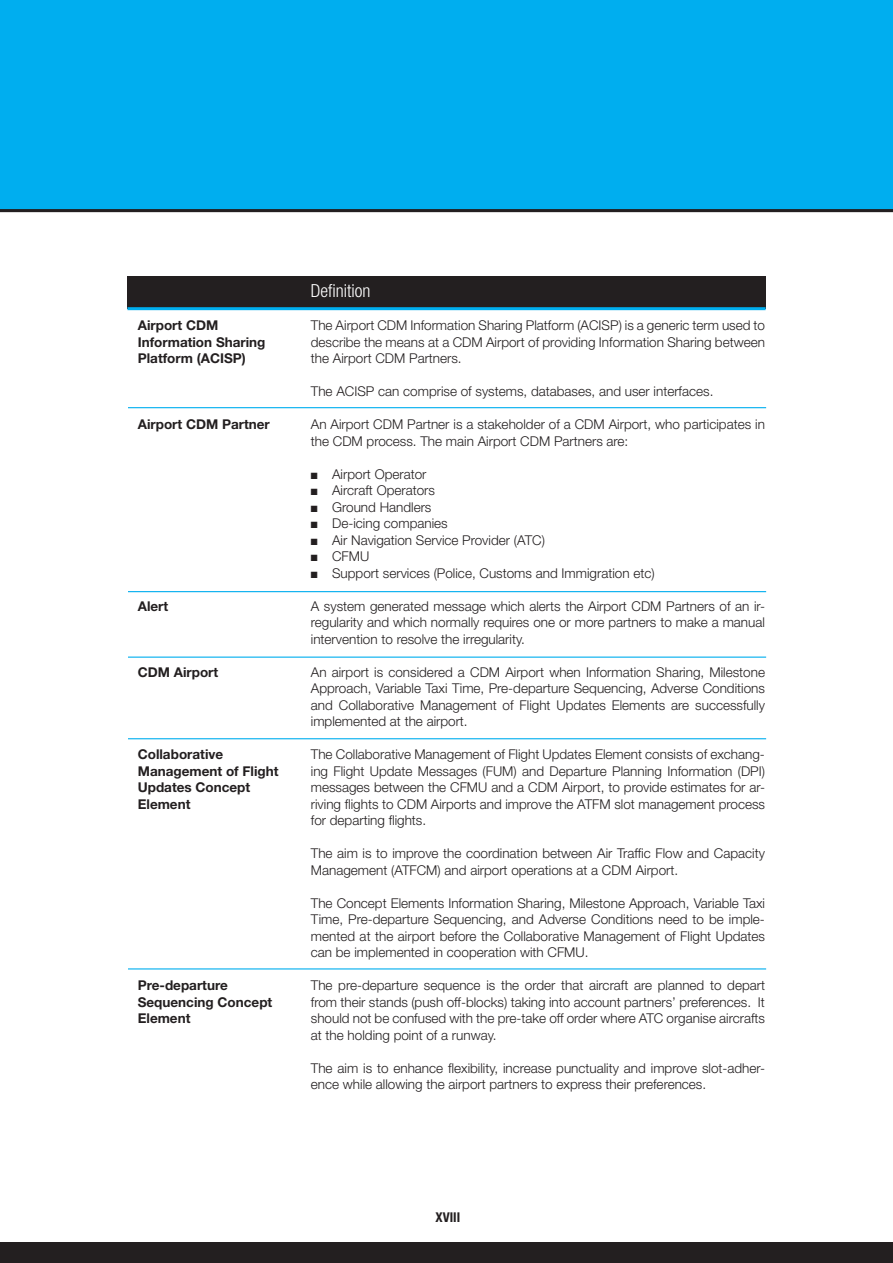
<style>
.page{position:relative;width:893px;height:1263px;background:#fff}
.page>*{position:absolute;margin:0;border:0;box-sizing:border-box;transform-origin:0 0}
.t1{font:300 condensed 18px "Helvetica Neue LT Std";color:#fff}
.t2{font:300 13.5px/16.5px "Helvetica Neue LT Std";color:#231f20;text-align:justify}
.t3{font:700 13.5px/16.5px "Helvetica Neue LT Std";color:#231f20}
.t4{font:700 condensed 13.5px "Helvetica Neue LT Std";color:#231f20}
</style>
<div class="page">
<div style="left:0;top:1242px;width:892px;height:21px;background:#231f20"></div>
<div style="left:0;top:0;width:892px;height:211px;background:#00aeef"></div>
<hr style="left:0;top:209px;width:892px;height:3px;background:#231f20">
<div style="left:127px;top:276px;width:638px;height:33px;background:#231f20"></div>
<hr style="left:128px;top:591px;width:638px;height:1px;background:#00aeef">
<hr style="left:128px;top:407px;width:638px;height:1px;background:#00aeef">
<hr style="left:128px;top:657px;width:638px;height:1px;background:#00aeef">
<hr style="left:128px;top:738px;width:638px;height:1px;background:#00aeef">
<hr style="left:128px;top:968px;width:638px;height:2px;background:#00aeef">
<hr style="left:127px;top:307px;width:638px;height:3px;background:#00aeef">
<p class="t3" style="left:138px;top:318px;width:129px">Airport CDM<br>Information Sharing<br>Platform (ACISP)</p>
<p class="t3" style="left:138px;top:417px;width:134px">Airport CDM Partner</p>
<p class="t3" style="left:138px;top:599px;width:32px">Alert</p>
<p class="t3" style="left:138px;top:665px;width:82px">CDM Airport</p>
<p class="t3" style="left:138px;top:747px;width:142px">Collaborative<br>Management of Flight<br>Updates Concept<br>Element</p>
<p class="t3" style="left:138px;top:978px;width:136px">Pre-departure<br>Sequencing Concept<br>Element</p>
<h1 class="t1" style="left:311px;top:284px;width:61px">Definition</h1>
<p class="t2" style="left:311px;top:318px;width:455px">The Airport CDM Information Sharing Platform (ACISP) is a generic term used to describe the means at a CDM Airport of providing Information Sharing between the Airport CDM Partners.</p>
<p class="t2" style="left:311px;top:384px;width:404px">The ACISP can comprise of systems, databases, and user interfaces.</p>
<p class="t2" style="left:311px;top:417px;width:455px">An Airport CDM Partner is a stakeholder of a CDM Airport, who participates in the CDM process. The main Airport CDM Partners are:</p>
<p class="t2" style="left:332px;top:467px;width:324px;text-align:left">Airport Operator<br>Aircraft Operators<br>Ground Handlers<br>De-icing companies<br>Air Navigation Service Provider (ATC)<br>CFMU<br>Support services (Police, Customs and Immigration etc)</p>
<p class="t2" style="left:311px;top:599px;width:455px">A system generated message which alerts the Airport CDM Partners of an ir&shy;regularity and which normally requires one or more partners to make a manual intervention to resolve the irregularity.</p>
<p class="t2" style="left:311px;top:665px;width:455px">An airport is considered a CDM Airport when Information Sharing, Milestone Approach, Variable Taxi Time, Pre-departure Sequencing, Adverse Conditions and Collaborative Management of Flight Updates Elements are successfully implemented at the airport.</p>
<p class="t2" style="left:311px;top:747px;width:455px">The Collaborative Management of Flight Updates Element consists of exchang&shy;ing Flight Update Messages (FUM) and Departure Planning Information (DPI) messages between the CFMU and a CDM Airport, to provide estimates for ar&shy;riving flights to CDM Airports and improve the ATFM slot management process for departing flights.</p>
<p class="t2" style="left:311px;top:846px;width:455px">The aim is to improve the coordination between Air Traffic Flow and Capacity<br>Management (ATFCM) and airport operations at a CDM Airport.</p>
<p class="t2" style="left:311px;top:896px;width:455px">The Concept Elements Information Sharing, Milestone Approach, Variable Taxi Time, Pre-departure Sequencing, and Adverse Conditions need to be imple&shy;mented at the airport before the Collaborative Management of Flight Updates can be implemented in cooperation with CFMU.</p>
<p class="t2" style="left:311px;top:978px;width:455px">The pre-departure sequence is the order that aircraft are planned to depart from their stands (push off-blocks) taking into account partners’ preferences. It should not be confused with the pre-take off order where ATC organise aircrafts at the holding point of a runway.</p>
<p class="t2" style="left:311px;top:1061px;width:455px">The aim is to enhance flexibility, increase punctuality and improve slot-adher&shy;ence while allowing the airport partners to express their preferences.</p>
<p class="t4" style="left:435px;top:1212px;width:26px">XVIII</p>
</div>
